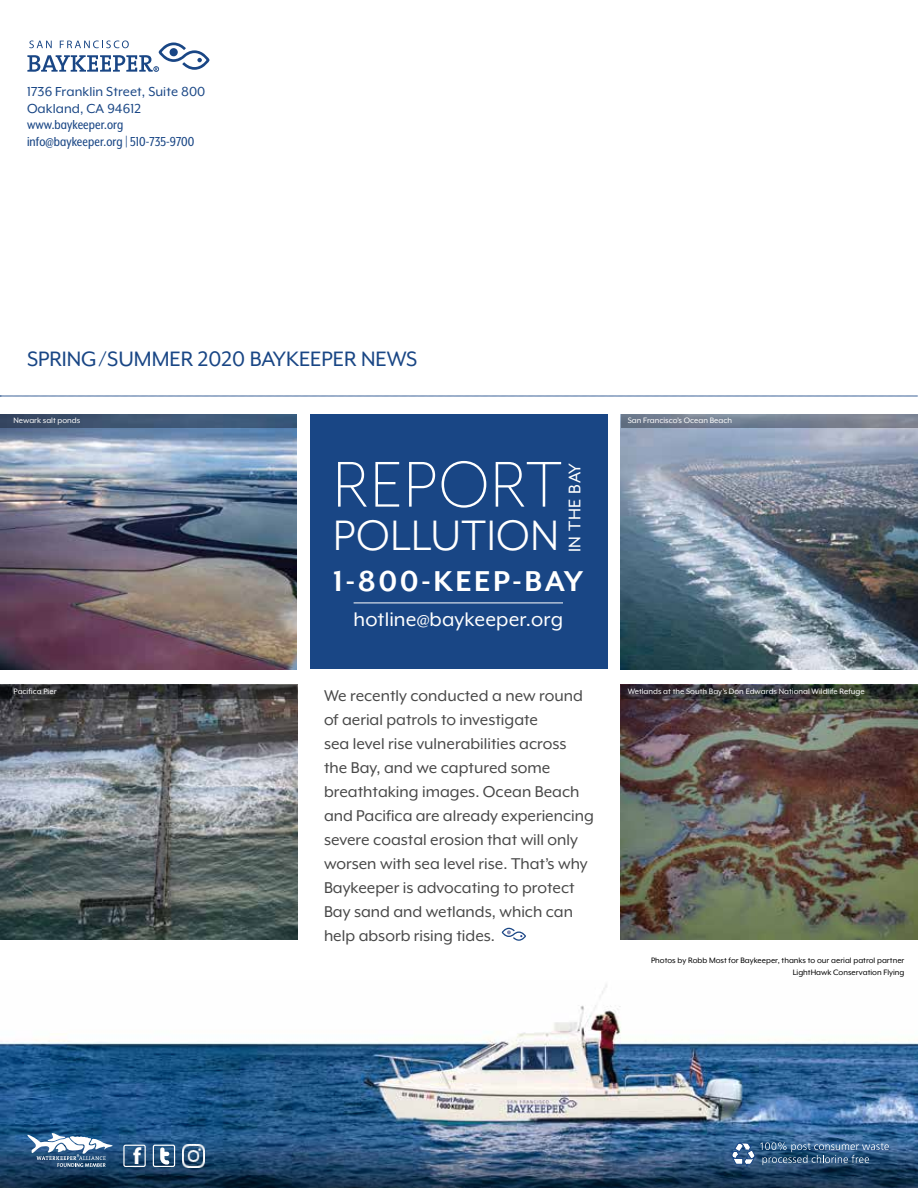
<style>
.page{position:relative;width:918px;height:1188px;background:#fff}
.page>*{position:absolute;margin:0;border:0;box-sizing:border-box;transform-origin:0 0}
.t1{font:300 74.4px "Mr Eaves XL Mod OT";letter-spacing:.02em;color:#fff}
.t2{font:49.05px "Mr Eaves XL Mod OT";letter-spacing:.01em;color:#fff}
.t3{font:700 33px "Mr Eaves XL Mod OT";letter-spacing:.075em;color:#fff}
.t4{font:24px "Mr Eaves XL Mod OT";color:#194685}
.t5{font:700 23.25px "Myriad Pro";color:#fff}
.t6{font:22.65px "Mr Eaves XL Mod OT";letter-spacing:.005em;color:#fff}
.t7{font:19.5px "Mr Eaves XL Mod OT";letter-spacing:.03em;color:#fff}
.t8{font:18px/24px "Mr Eaves XL Mod OT";color:#484848}
.t9{font:15px/16.5px "Mr Eaves XL Mod Nar OT";letter-spacing:.005em;color:#194685}
.t10{font:15px/16.5px "Mr Eaves XL Mod OT";letter-spacing:.005em;color:#194685}
.t11{font:9px "Mr Eaves XL Mod OT";color:#fff}
.t12{font:9px/12px "Mr Eaves XL Mod OT";color:#000;text-align:right}
.s1{font-size:18.9px}
</style>
<div class="page">
<img style="left:0;top:984px;width:918px;height:155px">
<svg style="left:27px;top:40px;width:183px;height:32px"></svg>
<div style="left:310px;top:414px;width:298px;height:255px;background:#194685"></div>
<hr style="left:354px;top:602px;width:209px;height:1px;background:#fff">
<svg style="left:0;top:1139px;width:918px;height:49px;background:#284a6c"></svg>
<svg style="left:27px;top:1133px;width:86px;height:34px"></svg>
<svg style="left:730px;top:1142px;width:159px;height:26px;background:#44698e"></svg>
<div style="left:123px;top:1145px;width:23px;height:22px;border:1px solid #fff;border-radius:2px"></div>
<svg style="left:160px;top:1147px;width:9px;height:18px"></svg>
<div style="left:153px;top:1145px;width:22px;height:22px;border:1px solid #fff;border-radius:2px"></div>
<img style="left:182px;top:1145px;width:23px;height:22px">
<svg style="left:502px;top:928px;width:24px;height:13px"></svg>
<svg style="left:0;top:396px;width:918px;height:1px"></svg>
<img style="left:621px;top:428px;width:297px;height:241px">
<img style="left:0;top:428px;width:297px;height:241px">
<img style="left:0;top:698px;width:297px;height:242px">
<img style="left:621px;top:698px;width:297px;height:241px">
<svg style="left:0;top:414px;width:297px;height:14px;background:#3c5472"></svg>
<svg style="left:621px;top:414px;width:297px;height:14px;background:#768091"></svg>
<svg style="left:0;top:685px;width:297px;height:13px;background:#2f2f32"></svg>
<svg style="left:621px;top:685px;width:297px;height:13px;background:#313232"></svg>
<p class="t10" style="left:27px;top:83px;width:180px">1736 Franklin Street, Suite 800<br>Oakland, CA 94612</p>
<p class="t9" style="left:27px;top:116px;width:169px">www.baykeeper.org info@baykeeper.org | 510-735-9700</p>
<h3 class="t4" style="left:27px;top:346px;width:392px">SPRING/SUMMER 2020 BAYKEEPER NEWS</h3>
<p class="t11" style="left:14px;top:416px;width:68px">Newark salt ponds</p>
<p class="t11" style="left:628px;top:416px;width:106px">San Francisco’s Ocean Beach</p>
<h1 class="t1" style="left:333px;top:447px;width:230px">REPORT</h1>
<h2 class="t2" style="left:333px;top:511px;width:227px">POLLUTION</h2>
<p class="t7" style="left:565px;top:552px;width:91px;rotate:-90deg">IN THE BAY</p>
<h3 class="t3" style="left:333px;top:565px;width:252px">1-800-KEEP-BAY</h3>
<p class="t6" style="left:354px;top:608px;width:211px">hotline<span class="s1">@</span>baykeeper.org</p>
<p class="t11" style="left:14px;top:686px;width:45px">Pacifica Pier</p>
<p class="t11" style="left:628px;top:686px;width:239px">Wetlands at the South Bay’s Don Edwards National Wildlife Refuge</p>
<p class="t8" style="left:324px;top:683px;width:271px">We recently conducted a new round of aerial patrols to investigate<br>sea level rise vulnerabilities across the Bay, and we captured some breathtaking images. Ocean Beach and Pacifica are already experiencing severe coastal erosion that will only worsen with sea level rise. That’s why Baykeeper is advocating to protect Bay sand and wetlands, which can help absorb rising tides.</p>
<p class="t5" style="left:133px;top:1141px;width:9px">f</p>
<p class="t12" style="left:651px;top:954px;width:255px">Photos by Robb Most for Baykeeper, thanks to our aerial patrol partner<br>LightHawk Conservation Flying</p>
</div>
